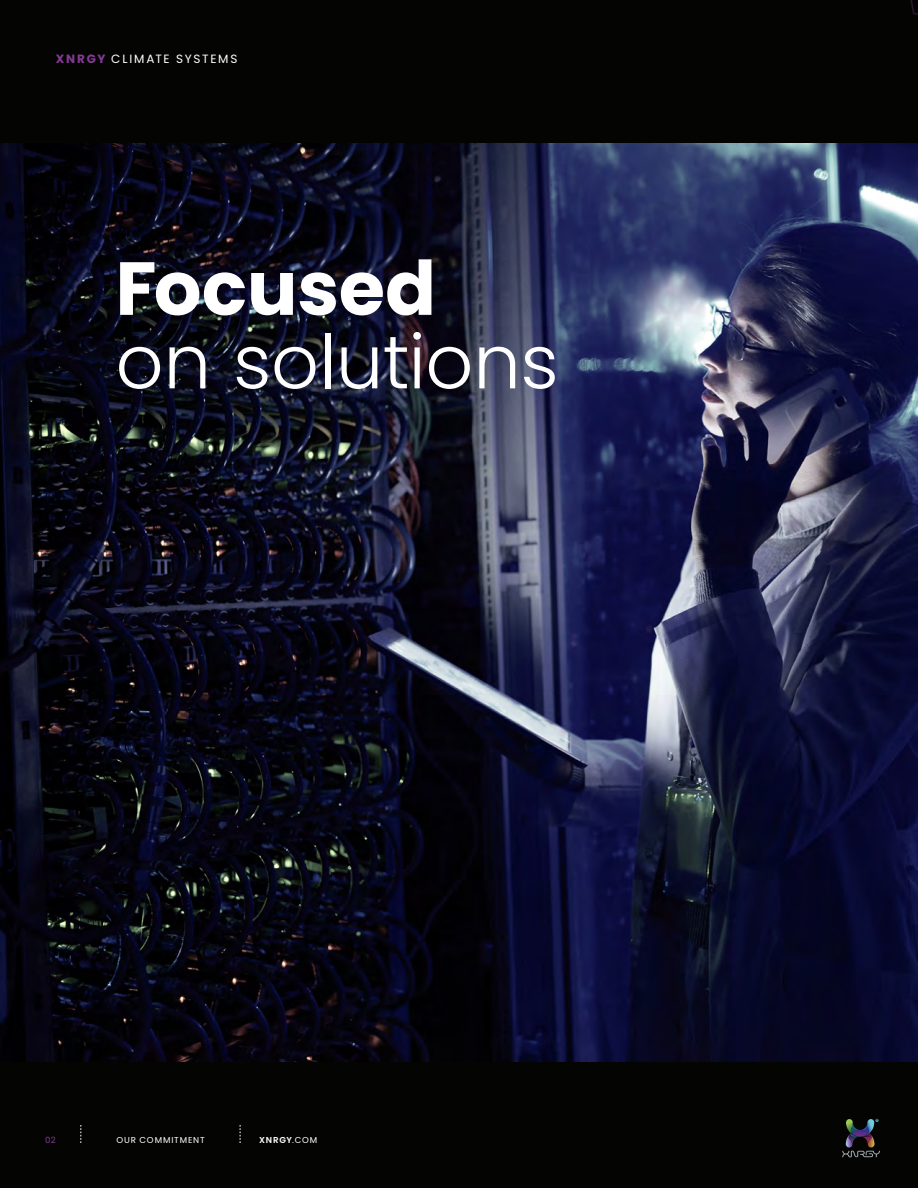
<style>
.page{position:relative;width:918px;height:1188px;background:#040503}
.page>*{position:absolute;margin:0;border:0;box-sizing:border-box;transform-origin:0 0}
.H1__Left{font:300 75px/73.5px "Poppins";letter-spacing:-.005em;color:#fff}
.H4__Left{font:12px "Poppins";letter-spacing:.145em;color:#fff}
.t1{font:8.7px "Poppins";letter-spacing:.105em;color:#fff}
.CN__Left{font:600 8.7px "Poppins";letter-spacing:.085em;color:#fff}
.CN__Left-2{font:8.7px "Poppins";color:#853996}
.s1{font-weight:700;color:#853996}
.s2{font-weight:700}
.s3{font-weight:400}
</style>
<div class="page">
<img style="left:0;top:144px;width:918px;height:918px">
<svg style="left:81px;top:1125px;width:1px;height:18px"></svg>
<svg style="left:240px;top:1125px;width:1px;height:18px"></svg>
<svg style="left:891px;top:0;width:27px;height:243px;background:#272d3a"></svg>
<svg style="left:842px;top:1119px;width:38px;height:38px"></svg>
<p class="H4__Left" style="left:56px;top:52px;width:183px"><span class="s1">XNRGY</span> CLIMATE SYSTEMS</p>
<p class="H1__Left" style="left:116px;top:252px;width:445px"><span class="s2">Focused<br></span>on solutions</p>
<p class="CN__Left-2" style="left:45px;top:1135px;width:12px">02</p>
<p class="t1" style="left:116px;top:1135px;width:90px">OUR COMMITMENT</p>
<p class="CN__Left" style="left:259px;top:1135px;width:59px">XNRGY<span class="s3">.COM</span></p>
</div>
